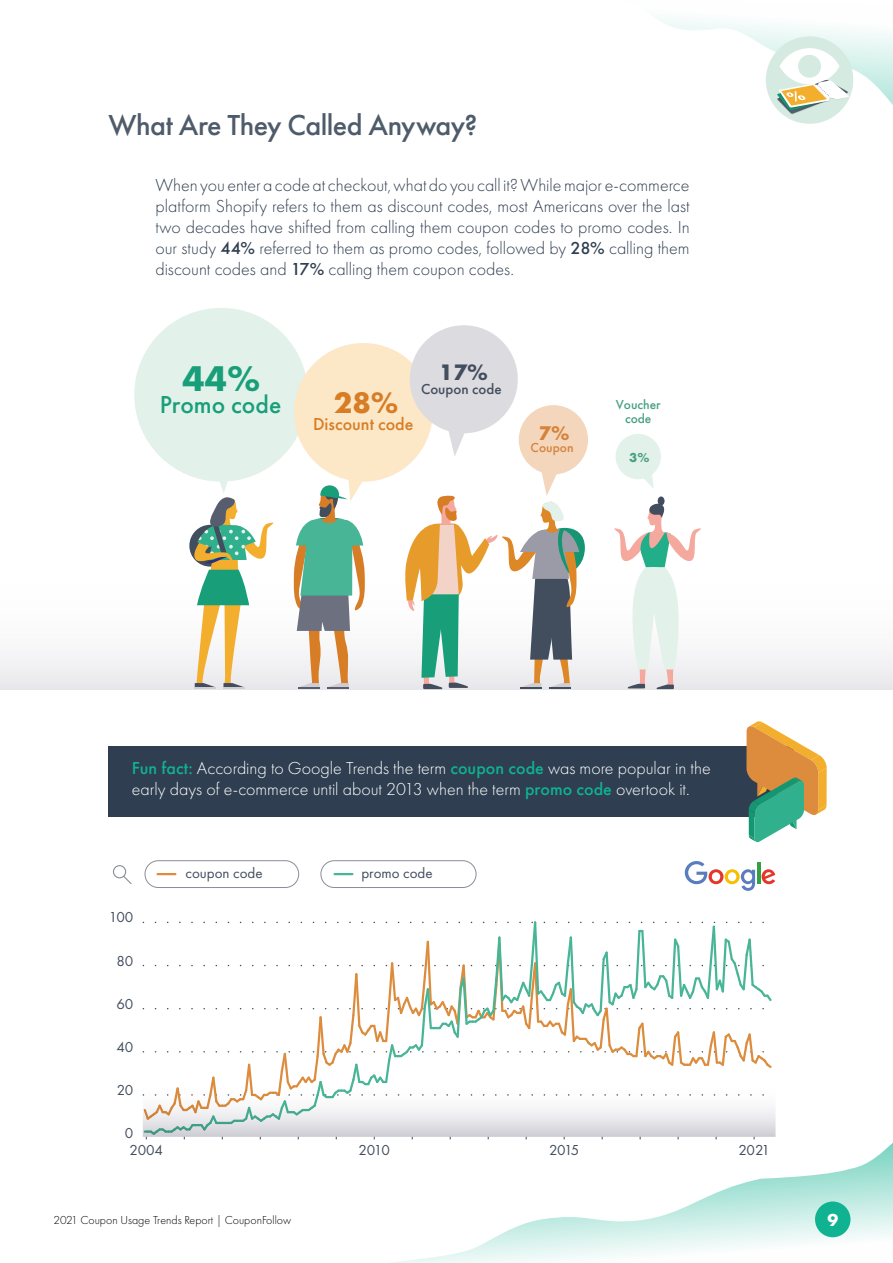
<style>
.page{position:relative;width:893px;height:1263px;background:#fff}
.page>*{position:absolute;margin:0;border:0;box-sizing:border-box;transform-origin:0 0}
.t1{font:700 37.2px "Futura PT";color:#189f79}
.t2{font:700 30.9px "Futura PT";color:#d77d25}
.t3{font:500 30px "Futura PT";letter-spacing:-.02em;color:#4e5b6a}
.t4{font:500 25.5px "Futura PT";color:#189f79}
.t5{font:700 23.25px "Futura PT";color:#424d5e}
.t6{font:700 20.55px "Futura PT";color:#d78239}
.t7{font:300 18px/21px "Futura PT";color:#2f3e50;text-align:justify}
.t8{font:300 18px/21px "Futura PT";color:#fff}
.t9{font:500 18px "Futura PT";color:#d77d25}
.t10{font:700 18px "Futura PT";color:#fff}
.t11{font:15px "Futura PT";color:#424d5e}
.t12{font:500 15px "Futura PT";color:#424d5e}
.t13{font:500 13.5px/13.5px "Futura PT";color:#48a181;text-align:center}
.t14{font:500 13.5px "Futura PT";color:#d78239}
.t15{font:700 13.5px "Futura PT";color:#48a181}
.t16{font:300 12px "Futura PT";color:#000}
.s1{font-weight:500}
.s2{font-weight:500;color:#0fb291}
</style>
<div class="page">
<div style="left:108px;top:746px;width:686px;height:70px;background:#2f3e50"></div>
<svg style="left:391px;top:1115px;width:502px;height:148px"></svg>
<div style="left:815px;top:1201px;width:35px;height:36px;background:#0fb291;border-radius:50%"></div>
<div style="left:0;top:373px;width:893px;height:317px;background:linear-gradient(to bottom,#fff,#f6f6f7)"></div>
<svg style="left:544px;top:528px;width:41px;height:45px"></svg>
<svg style="left:189px;top:525px;width:42px;height:42px"></svg>
<svg style="left:658px;top:496px;width:7px;height:9px"></svg>
<svg style="left:608px;top:501px;width:99px;height:189px"></svg>
<div style="left:134px;top:308px;width:174px;height:174px;background:#e3f1eb;border-radius:87px"></div>
<div style="left:294px;top:343px;width:139px;height:139px;background:#fce7c6;border-radius:69px"></div>
<div style="left:410px;top:325px;width:108px;height:108px;background:#dcdbe0;border-radius:54px"></div>
<div style="left:519px;top:405px;width:69px;height:69px;background:#f3d6bb;border-radius:35px"></div>
<div style="left:615px;top:434px;width:46px;height:45px;background:#e3f1eb;border-radius:23px"></div>
<svg style="left:193px;top:466px;width:87px;height:223px"></svg>
<svg style="left:293px;top:472px;width:72px;height:217px"></svg>
<svg style="left:448px;top:431px;width:18px;height:26px"></svg>
<svg style="left:404px;top:471px;width:175px;height:219px"></svg>
<svg style="left:640px;top:473px;width:14px;height:16px"></svg>
<svg style="left:746px;top:721px;width:81px;height:122px"></svg>
<div style="left:145px;top:860px;width:154px;height:28px;border:1px solid #8b8d9a;border-radius:13px"></div>
<div style="left:321px;top:860px;width:155px;height:28px;border:1px solid #8b8d9a;border-radius:13px"></div>
<svg style="left:142px;top:921px;width:632px;height:218px"></svg>
<svg style="left:143px;top:1062px;width:632px;height:75px"></svg>
<svg style="left:335px;top:873px;width:17px;height:2px"></svg>
<svg style="left:158px;top:873px;width:17px;height:2px"></svg>
<div style="left:113px;top:865px;width:13px;height:13px;border:1px solid #8b8d9a;border-radius:50%"></div>
<svg style="left:122px;top:875px;width:10px;height:9px"></svg>
<hr style="left:757px;top:862px;width:3px;height:22px;background:#33a044">
<svg style="left:762px;top:869px;width:13px;height:15px"></svg>
<svg style="left:685px;top:861px;width:70px;height:30px"></svg>
<div style="left:766px;top:36px;width:87px;height:88px;background:#d5eae1;border-radius:50%"></div>
<svg style="left:657px;top:18px;width:236px;height:96px"></svg>
<h3 class="t3" style="left:108px;top:107px;width:371px">What Are They Called Anyway?</h3>
<p class="t7" style="left:155px;top:175px;width:536px">When you enter a code at checkout, what do you call it? While major e-commerce platform Shopify refers to them as discount codes, most Americans over the last two decades have shifted from calling them coupon codes to promo codes. In our study <span class="s1">44%</span> referred to them as promo codes, followed by <span class="s1">28%</span> calling them discount codes and <span class="s1">17%</span> calling them coupon codes.</p>
<h1 class="t1" style="left:183px;top:355px;width:79px">44%</h1>
<h3 class="t4" style="left:160px;top:389px;width:123px">Promo code</h3>
<h2 class="t2" style="left:334px;top:383px;width:66px">28%</h2>
<p class="t9" style="left:313px;top:413px;width:102px">Discount code</p>
<p class="t5" style="left:439px;top:357px;width:50px">17%</p>
<p class="t12" style="left:421px;top:380px;width:82px">Coupon code</p>
<p class="t6" style="left:539px;top:420px;width:32px">7%</p>
<p class="t14" style="left:531px;top:440px;width:44px">Coupon</p>
<p class="t13" style="left:616px;top:398px;width:47px">Voucher code</p>
<p class="t15" style="left:629px;top:449px;width:22px">3%</p>
<p class="t8" style="left:132px;top:758px;width:580px"><span class="s2">Fun fact:</span> According to Google Trends the term <span class="s2">coupon code</span> was more popular in the early days of e-commerce until about 2013 when the term <span class="s2">promo code</span> overtook it.</p>
<p class="t11" style="left:109px;top:908px;width:26px">100</p>
<p class="t11" style="left:116px;top:952px;width:19px">80</p>
<p class="t11" style="left:116px;top:995px;width:19px">60</p>
<p class="t11" style="left:116px;top:1038px;width:19px">40</p>
<p class="t11" style="left:117px;top:1081px;width:18px">20</p>
<p class="t11" style="left:125px;top:1124px;width:10px">0</p>
<p class="t11" style="left:185px;top:864px;width:79px">coupon code</p>
<p class="t11" style="left:361px;top:864px;width:73px">promo code</p>
<p class="t11" style="left:130px;top:1141px;width:35px">2004</p>
<p class="t11" style="left:359px;top:1141px;width:33px">2010</p>
<p class="t11" style="left:549px;top:1141px;width:32px">2015</p>
<p class="t11" style="left:738px;top:1141px;width:33px">2021</p>
<p class="t16" style="left:54px;top:1213px;width:239px">2021 Coupon Usage Trends Report | CouponFollow</p>
<p class="t10" style="left:827px;top:1208px;width:12px">9</p>
</div>
